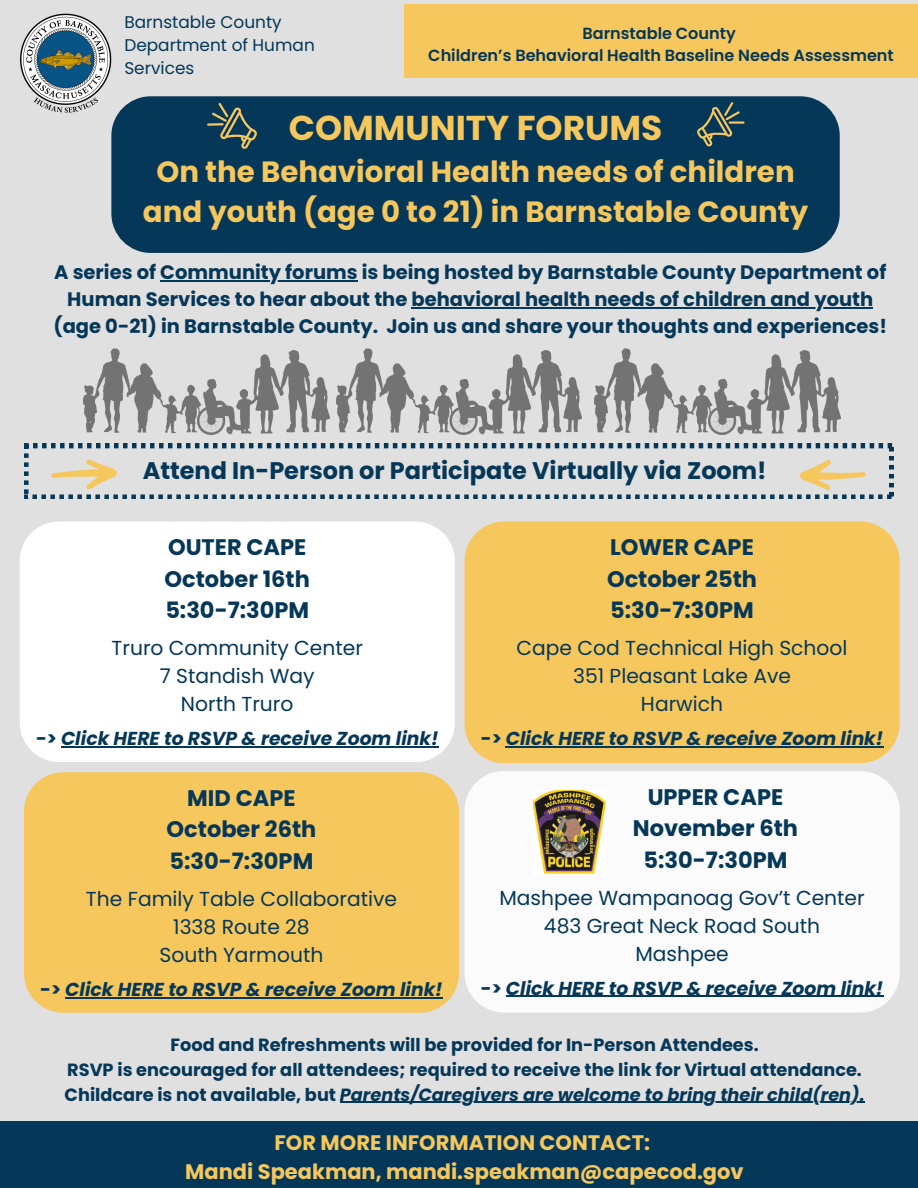
<style>
.page{position:relative;width:918px;height:1188px;background:#e0e0e0}
.page>*{position:absolute;margin:0;border:0;box-sizing:border-box;transform-origin:0 0}
.t1{font:700 34.5px "Poppins";color:#f5c75d}
.t2{font:700 29.25px/40.5px "Poppins";color:#f5c75d;text-align:center}
.t3{font:700 24px "Poppins";color:#053758}
.t4{font:700 22.5px "Poppins";color:#053758}
.t5{font:700 21px "Poppins";color:#f5c75d}
.t6{font:20.25px "Poppins";color:#053758}
.t7{font:700 19.5px/27px "Poppins";color:#053758;text-align:center}
.t8{font:italic 700 18.75px "Poppins";color:#053758}
.t9{font:700 17.7px "Poppins";color:#053758}
.t10{font:italic 700 17.7px "Poppins";color:#053758}
.t11{font:16.95px/23.2px "Poppins";color:#053758}
.t12{font:600 16.05px "Poppins";color:#053758}
.s1{font-style:normal}
</style>
<div class="page">
<div style="left:0;top:1121px;width:918px;height:67px;background:#053758"></div>
<img style="left:84px;top:349px;width:245px;height:85px">
<div style="left:111px;top:96px;width:729px;height:157px;background:#053758;border-radius:39px"></div>
<div style="left:404px;top:4px;width:514px;height:74px;background:#f5c75d"></div>
<img style="left:20px;top:13px;width:100px;height:104px">
<div style="left:24px;top:772px;width:435px;height:241px;background:#f5c75d"></div>
<hr style="left:65px;top:997px;width:378px;height:1px;background:#053758">
<svg style="left:24px;top:444px;width:869px;height:55px"></svg>
<img style="left:337px;top:349px;width:245px;height:85px">
<img style="left:595px;top:349px;width:245px;height:85px">
<svg style="left:697px;top:102px;width:48px;height:44px"></svg>
<svg style="left:207px;top:103px;width:50px;height:46px"></svg>
<div style="left:20px;top:522px;width:435px;height:240px;background:#fff"></div>
<hr style="left:61px;top:746px;width:377px;height:1px;background:#053758">
<div style="left:465px;top:522px;width:435px;height:241px;background:#f5c75d"></div>
<hr style="left:506px;top:746px;width:370px;height:1px;background:#053758">
<div style="left:465px;top:771px;width:435px;height:242px;background:#fbfbfb;border-radius:39px"></div>
<hr style="left:506px;top:996px;width:377px;height:1px;background:#053758">
<img style="left:534px;top:790px;width:72px;height:84px">
<hr style="left:160px;top:280px;width:198px;height:1px;background:#053758">
<hr style="left:412px;top:307px;width:461px;height:1px;background:#053758">
<svg style="left:51px;top:458px;width:66px;height:33px"></svg>
<svg style="left:800px;top:458px;width:67px;height:34px"></svg>
<hr style="left:340px;top:1102px;width:525px;height:1px;background:#053758">
<p class="t11" style="left:124px;top:10px;width:192px">Barnstable County<br>Department of Human<br>Services</p>
<p class="t12" style="left:582px;top:22px;width:155px">Barnstable County</p>
<p class="t12" style="left:428px;top:44px;width:467px">Children’s Behavioral Health Baseline Needs Assessment</p>
<p class="t1" style="left:289px;top:104px;width:375px">COMMUNITY FORUMS</p>
<p class="t2" style="left:143px;top:151px;width:667px">On the Behavioral Health needs of children and youth (age 0 to 21) in Barnstable County</p>
<p class="t7" style="left:53px;top:259px;width:835px">A series of Community forums is being hosted by Barnstable County Department of<br>Human Services to hear about the behavioral health needs of children and youth (age 0-21) in Barnstable County. Join us and share your thoughts and experiences!</p>
<p class="t3" style="left:143px;top:454px;width:626px">Attend In-Person or Participate Virtually via Zoom!</p>
<p class="t4" style="left:168px;top:531px;width:140px">OUTER CAPE</p>
<p class="t4" style="left:165px;top:563px;width:147px">October 16th</p>
<p class="t4" style="left:165px;top:594px;width:145px">5:30-7:30PM</p>
<p class="t6" style="left:112px;top:634px;width:253px">Truro Community Center</p>
<p class="t6" style="left:160px;top:662px;width:156px">7 Standish Way</p>
<p class="t6" style="left:181px;top:690px;width:114px">North Truro</p>
<p class="t8" style="left:36px;top:726px;width:404px"><span class="s1">-&gt;</span> Click HERE to RSVP &amp; receive Zoom link!</p>
<p class="t4" style="left:187px;top:782px;width:110px">MID CAPE</p>
<p class="t4" style="left:167px;top:814px;width:151px">October 26th</p>
<p class="t4" style="left:170px;top:845px;width:145px">5:30-7:30PM</p>
<p class="t6" style="left:86px;top:885px;width:313px">The Family Table Collaborative</p>
<p class="t6" style="left:173px;top:913px;width:138px">1338 Route 28</p>
<p class="t6" style="left:160px;top:941px;width:165px">South Yarmouth</p>
<p class="t8" style="left:40px;top:976px;width:404px"><span class="s1">-&gt;</span> Click HERE to RSVP &amp; receive Zoom link!</p>
<p class="t4" style="left:610px;top:531px;width:145px">LOWER CAPE</p>
<p class="t4" style="left:607px;top:563px;width:152px">October 25th</p>
<p class="t4" style="left:610px;top:594px;width:145px">5:30-7:30PM</p>
<p class="t6" style="left:517px;top:634px;width:332px">Cape Cod Technical High School</p>
<p class="t6" style="left:573px;top:662px;width:219px">351 Pleasant Lake Ave</p>
<p class="t6" style="left:641px;top:690px;width:84px">Harwich</p>
<p class="t8" style="left:481px;top:726px;width:404px"><span class="s1">-&gt;</span> Click HERE to RSVP &amp; receive Zoom link!</p>
<p class="t4" style="left:648px;top:781px;width:137px">UPPER CAPE</p>
<p class="t4" style="left:633px;top:813px;width:167px">November 6th</p>
<p class="t4" style="left:644px;top:844px;width:145px">5:30-7:30PM</p>
<p class="t6" style="left:500px;top:884px;width:367px">Mashpee Wampanoag Gov’t Center</p>
<p class="t6" style="left:544px;top:912px;width:278px">483 Great Neck Road South</p>
<p class="t6" style="left:635px;top:940px;width:95px">Mashpee</p>
<p class="t8" style="left:481px;top:975px;width:404px"><span class="s1">-&gt;</span> Click HERE to RSVP &amp; receive Zoom link!</p>
<p class="t9" style="left:171px;top:1033px;width:590px">Food and Refreshments will be provided for In-Person Attendees.</p>
<p class="t9" style="left:67px;top:1057px;width:796px">RSVP is encouraged for all attendees; required to receive the link for Virtual attendance.</p>
<p class="t10" style="left:65px;top:1082px;width:802px"><span class="s1">Childcare is not available, but</span> Parents/Caregivers are welcome to bring their child(ren).</p>
<p class="t5" style="left:275px;top:1128px;width:377px">FOR MORE INFORMATION CONTACT:</p>
<p class="t5" style="left:185px;top:1157px;width:560px">Mandi Speakman, mandi.speakman@capecod.gov</p>
</div>
